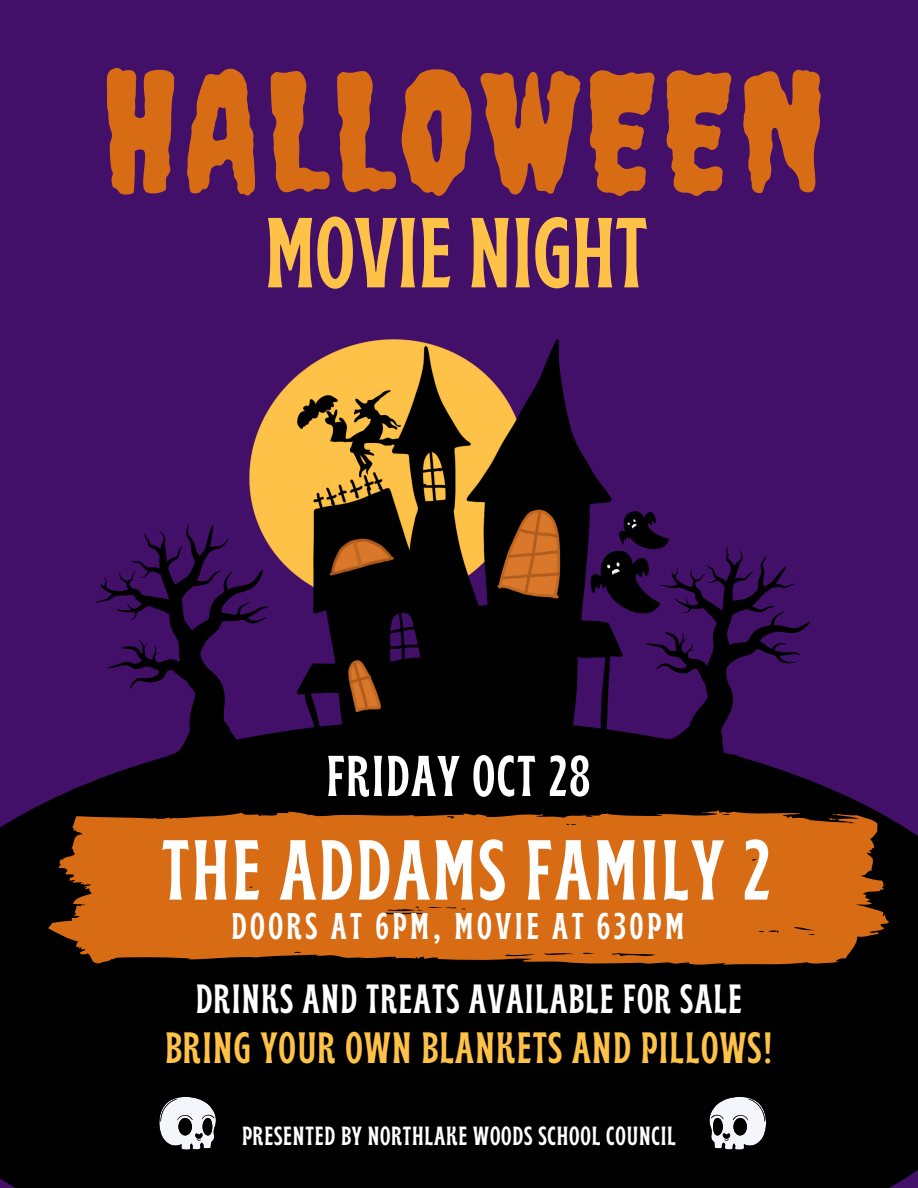
<style>
.page{position:relative;width:918px;height:1188px;background:#420f69}
.page>*{position:absolute;margin:0;border:0;box-sizing:border-box;transform-origin:0 0}
.t1{font:165.75px "Creepster";letter-spacing:.045em;color:#d86c15}
.t2{font:700 condensed 99.15px "Brice";color:#fec249}
.t3{font:700 condensed 84.9px "Brice";letter-spacing:.03em;color:#fff}
.t4{font:700 condensed 57.45px "Brice";letter-spacing:.03em;color:#fff}
.t5{font:700 condensed 43.8px "Brice";letter-spacing:.03em;color:#fec249}
.t6{font:700 condensed 40.8px "Brice";letter-spacing:.03em;color:#fff}
.t7{font:700 condensed 37.2px "Brice";letter-spacing:.095em;color:#fff}
.t8{font:700 condensed 26.25px "Brice";letter-spacing:.03em;color:#fff}
</style>
<div class="page">
<img style="left:249px;top:339px;width:407px;height:380px">
<svg style="left:95px;top:511px;width:204px;height:208px"></svg>
<svg style="left:0;top:719px;width:918px;height:469px;background:#050108"></svg>
<svg style="left:622px;top:534px;width:201px;height:243px"></svg>
<svg style="left:48px;top:810px;width:841px;height:156px;background:#bc5e12"></svg>
<svg style="left:158px;top:1096px;width:59px;height:54px;background:#96979b"></svg>
<svg style="left:709px;top:1096px;width:58px;height:54px;background:#999a9e"></svg>
<h1 class="t1" style="left:103px;top:34px;width:724px">HALLOWEEN</h1>
<h2 class="t2" style="left:265px;top:213px;width:384px">MOVIE NIGHT</h2>
<h3 class="t4" style="left:326px;top:753px;width:266px">FRIDAY OCT 28</h3>
<h3 class="t3" style="left:162px;top:836px;width:610px">THE ADDAMS FAMILY 2</h3>
<h3 class="t7" style="left:231px;top:911px;width:454px">DOORS AT 6PM, MOVIE AT 630PM</h3>
<h3 class="t6" style="left:196px;top:983px;width:547px">DRINKS AND TREATS AVAILABLE FOR SALE</h3>
<h3 class="t5" style="left:165px;top:1030px;width:609px">BRING YOUR OWN BLANKETS AND PILLOWS!</h3>
<p class="t8" style="left:242px;top:1126px;width:435px">PRESENTED BY NORTHLAKE WOODS SCHOOL COUNCIL</p>
</div>
